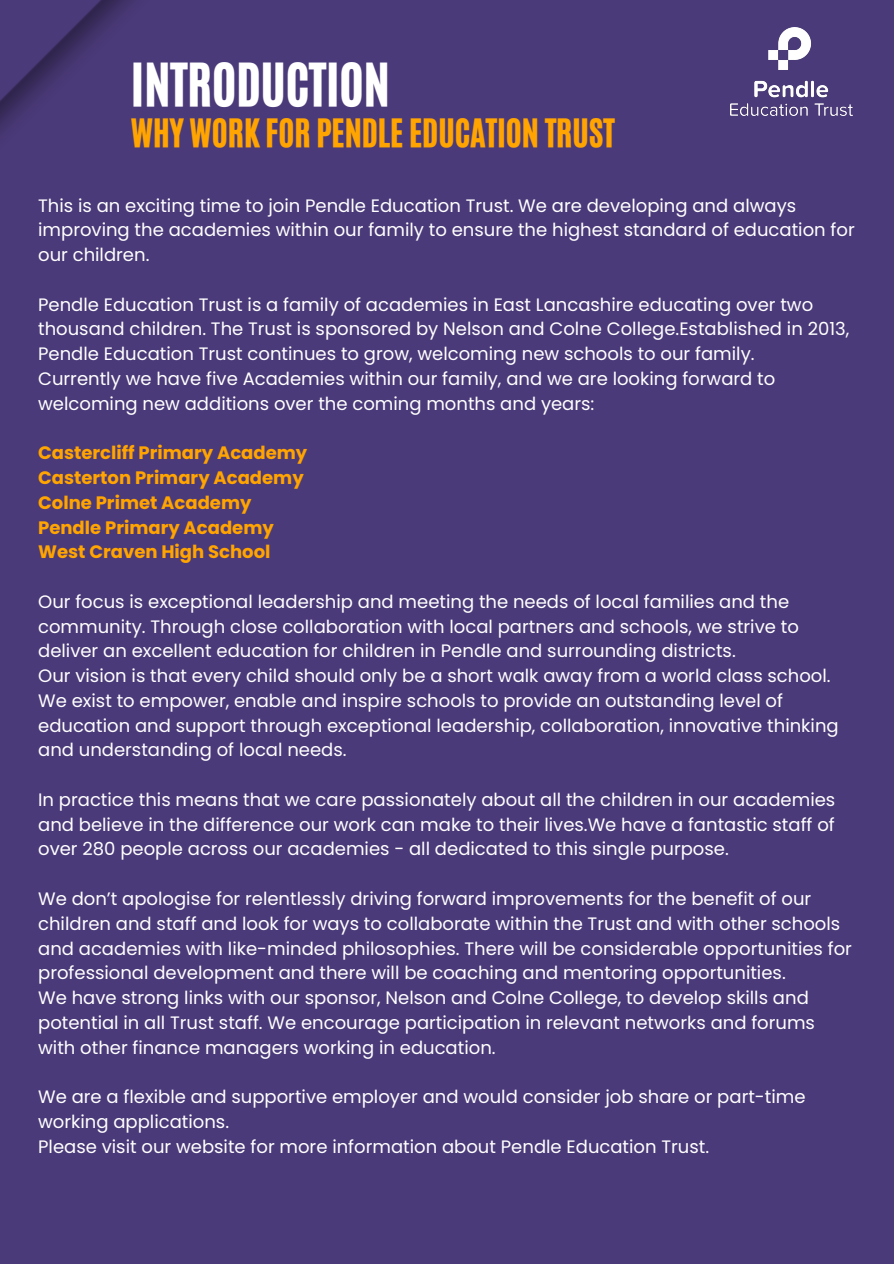
<style>
.page{position:relative;width:894px;height:1264px;background:#fff}
.page>*{position:absolute;margin:0;border:0;box-sizing:border-box;transform-origin:0 0}
.t1{font:49.8px "CA Generated";color:#fff}
.t2{font:32.85px "CA Generated";color:#ffa400}
.t3{font:18px/24.8px "Poppins";color:#fff}
.t4{font:700 18px/24.8px "Poppins";color:#ffa400}
</style>
<div class="page">
<div style="left:0;top:0;width:893px;height:1263px;background:#4b3a79"></div>
<img style="left:0;top:0;width:133px;height:133px">
<img style="left:730px;top:28px;width:121px;height:87px">
<h1 class="t1" style="left:131px;top:49px;width:260px">INTRODUCTION</h1>
<h2 class="t2" style="left:131px;top:110px;width:485px">WHY WORK FOR PENDLE EDUCATION TRUST</h2>
<p class="t3" style="left:38px;top:193px;width:817px">This is an exciting time to join Pendle Education Trust. We are developing and always improving the academies within our family to ensure the highest standard of education for our children.</p>
<p class="t3" style="left:38px;top:292px;width:812px">Pendle Education Trust is a family of academies in East Lancashire educating over two thousand children. The Trust is sponsored by Nelson and Colne College.Established in 2013,<br>Pendle Education Trust continues to grow, welcoming new schools to our family.</p>
<p class="t3" style="left:38px;top:366px;width:738px">Currently we have five Academies within our family, and we are looking forward to welcoming new additions over the coming months and years:</p>
<p class="t4" style="left:38px;top:440px;width:270px">Castercliff Primary Academy<br>Casterton Primary Academy<br>Colne Primet Academy<br>Pendle Primary Academy<br>West Craven High School</p>
<p class="t3" style="left:38px;top:589px;width:762px">Our focus is exceptional leadership and meeting the needs of local families and the community. Through close collaboration with local partners and schools, we strive to deliver an excellent education for children in Pendle and surrounding districts.</p>
<p class="t3" style="left:38px;top:663px;width:801px">Our vision is that every child should only be a short walk away from a world class school.<br>We exist to empower, enable and inspire schools to provide an outstanding level of education and support through exceptional leadership, collaboration, innovative thinking and understanding of local needs.</p>
<p class="t3" style="left:38px;top:787px;width:798px;text-align:justify">In practice this means that we care passionately about all the children in our academies and believe in the difference our work can make to their lives.We have a fantastic staff of over 280 people across our academies - all dedicated to this single purpose.</p>
<p class="t3" style="left:38px;top:886px;width:815px">We don’t apologise for relentlessly driving forward improvements for the benefit of our children and staff and look for ways to collaborate within the Trust and with other schools and academies with like-minded philosophies. There will be considerable opportunities for professional development and there will be coaching and mentoring opportunities.</p>
<p class="t3" style="left:38px;top:985px;width:778px">We have strong links with our sponsor, Nelson and Colne College, to develop skills and potential in all Trust staff. We encourage participation in relevant networks and forums with other finance managers working in education.</p>
<p class="t3" style="left:38px;top:1084px;width:768px">We are a flexible and supportive employer and would consider job share or part-time working applications.</p>
<p class="t3" style="left:38px;top:1133px;width:672px">Please visit our website for more information about Pendle Education Trust.</p>
</div>
